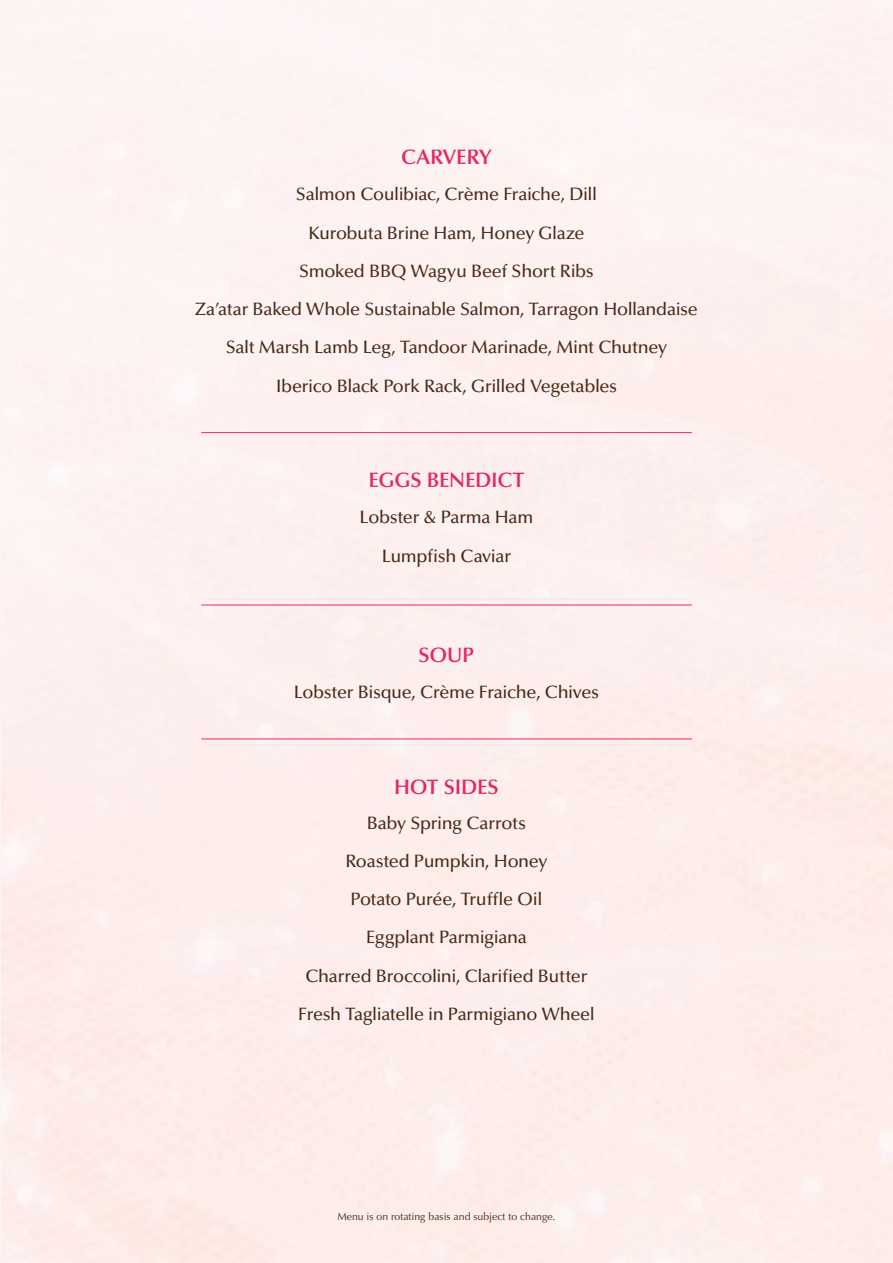
<style>
.page{position:relative;width:893px;height:1263px;background:#fff}
.page>*{position:absolute;margin:0;border:0;box-sizing:border-box;transform-origin:0 0}
.t1{font:600 21px "Optima LT Pro";letter-spacing:-.015em;color:#e32965}
.t2{font:500 18px/38.2px "Optima LT Pro";letter-spacing:-.02em;color:#472a18;text-align:center}
.t3{font:10.5px "Optima LT Pro";color:#472a18}
</style>
<div class="page">
<hr style="left:201px;top:432px;width:491px;height:1px;background:#e32965">
<hr style="left:201px;top:605px;width:491px;height:1px;background:#e32965">
<hr style="left:201px;top:739px;width:491px;height:1px;background:#e32965">
<p class="t1" style="left:401px;top:143px;width:92px">CARVERY</p>
<p class="t2" style="left:195px;top:175px;width:504px">Salmon Coulibiac, Crème Fraiche, Dill<br>Kurobuta Brine Ham, Honey Glaze<br>Smoked BBQ Wagyu Beef Short Ribs<br>Za’atar Baked Whole Sustainable Salmon, Tarragon Hollandaise Salt Marsh Lamb Leg, Tandoor Marinade, Mint Chutney Iberico Black Pork Rack, Grilled Vegetables</p>
<p class="t1" style="left:368px;top:467px;width:157px">EGGS BENEDICT</p>
<p class="t2" style="left:360px;top:498px;width:175px">Lobster &amp; Parma Ham<br>Lumpfish Caviar</p>
<p class="t1" style="left:419px;top:641px;width:57px">SOUP</p>
<p class="t2" style="left:294px;top:672px;width:307px">Lobster Bisque, Crème Fraiche, Chives</p>
<p class="t1" style="left:394px;top:774px;width:106px">HOT SIDES</p>
<p class="t2" style="left:298px;top:803px;width:298px">Baby Spring Carrots<br>Roasted Pumpkin, Honey<br>Potato Purée, Truffle Oil<br>Eggplant Parmigiana<br>Charred Broccolini, Clarified Butter<br>Fresh Tagliatelle in Parmigiano Wheel</p>
<p class="t3" style="left:337px;top:1210px;width:220px">Menu is on rotating basis and subject to change.</p>
</div>
